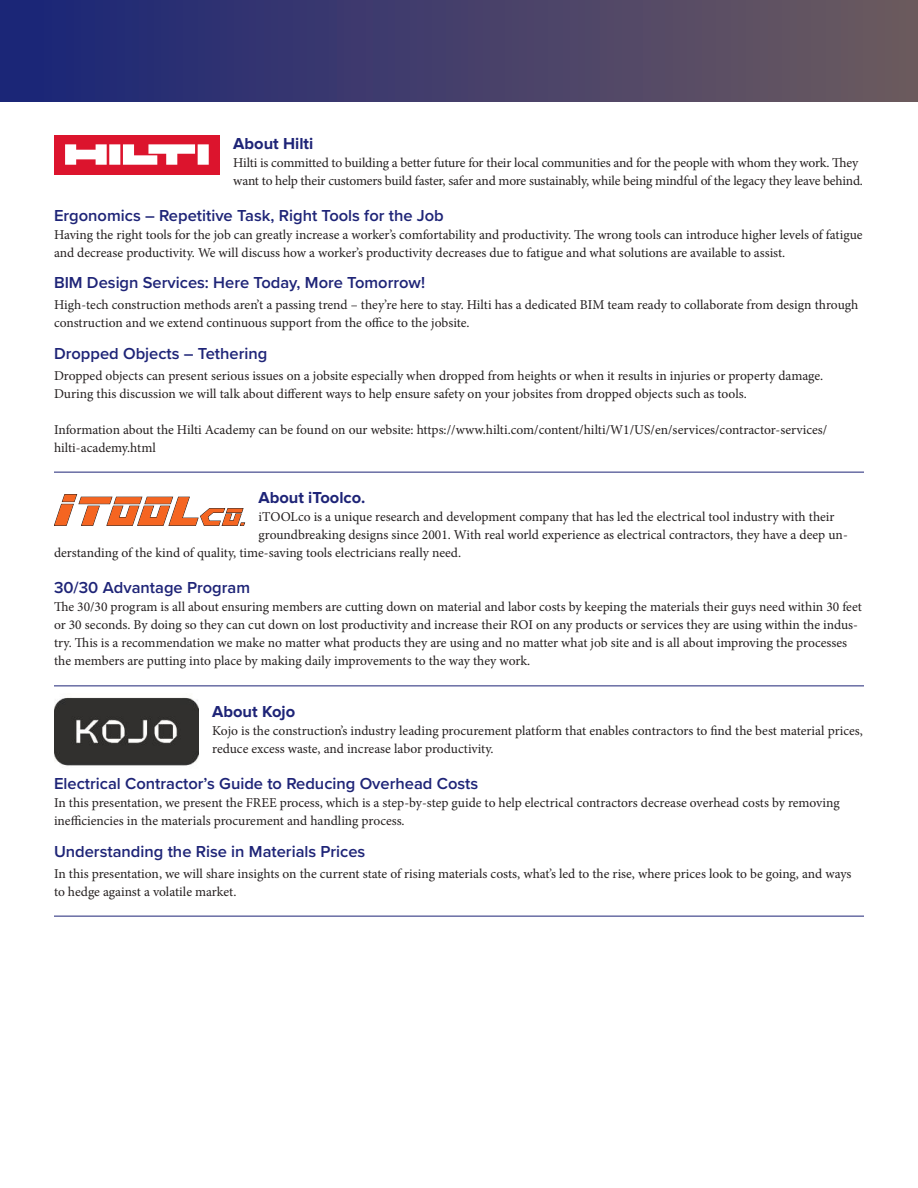
<style>
.page{position:relative;width:918px;height:1188px;background:#fff}
.page>*{position:absolute;margin:0;border:0;box-sizing:border-box;transform-origin:0 0}
.t1{font:600 16.5px "Proxima Nova";color:#1e2477}
.t2{font:700 16.5px "Proxima Nova";color:#1e2477}
.t3{font:13.5px/18px "Minion Pro";letter-spacing:-.005em;color:#241f1f}
</style>
<div class="page">
<hr style="left:54px;top:472px;width:810px;height:1px;background:#1e2477">
<hr style="left:54px;top:686px;width:810px;height:1px;background:#1e2477">
<hr style="left:54px;top:916px;width:810px;height:1px;background:#1e2477">
<div style="left:54px;top:135px;width:166px;height:39px;background:#dc142d"></div>
<svg style="left:65px;top:144px;width:144px;height:21px"></svg>
<svg style="left:54px;top:494px;width:191px;height:32px"></svg>
<img style="left:54px;top:697px;width:145px;height:69px">
<div style="left:0;top:0;width:918px;height:102px;background:linear-gradient(to right,#1a2578,#6d5a5e)"></div>
<p class="t2" style="left:233px;top:134px;width:81px">About Hilti</p>
<p class="t3" style="left:233px;top:153px;width:631px">Hilti is committed to building a better future for their local communities and for the people with whom they work. They want to help their customers build faster, safer and more sustainably, while being mindful of the legacy they leave behind.</p>
<p class="t1" style="left:54px;top:203px;width:391px">Ergonomics – Repetitive Task, Right Tools for the Job</p>
<p class="t3" style="left:54px;top:225px;width:810px">Having the right tools for the job can greatly increase a worker’s comfortability and productivity. The wrong tools can introduce higher levels of fatigue and decrease productivity. We will discuss how a worker’s productivity decreases due to fatigue and what solutions are available to assist.</p>
<p class="t1" style="left:54px;top:270px;width:373px">BIM Design Services: Here Today, More Tomorrow!</p>
<p class="t3" style="left:54px;top:296px;width:806px">High-tech construction methods aren’t a passing trend – they’re here to stay. Hilti has a dedicated BIM team ready to collaborate from design through construction and we extend continuous support from the office to the jobsite.</p>
<p class="t1" style="left:54px;top:341px;width:215px">Dropped Objects – Tethering</p>
<p class="t3" style="left:54px;top:366px;width:771px">Dropped objects can present serious issues on a jobsite especially when dropped from heights or when it results in injuries or property damage.<br>During this discussion we will talk about different ways to help ensure safety on your jobsites from dropped objects such as tools.</p>
<p class="t3" style="left:54px;top:420px;width:775px">Information about the Hilti Academy can be found on our website: https://www.hilti.com/content/hilti/W1/US/en/services/contractor-services/ hilti-academy.html</p>
<p class="t2" style="left:259px;top:488px;width:108px">About iToolco.</p>
<p class="t3" style="left:259px;top:508px;width:578px">iTOOLco is a unique research and development company that has led the electrical tool industry with their</p>
<p class="t3" style="left:259px;top:526px;width:591px">groundbreaking designs since 2001. With real world experience as electrical contractors, they have a deep un-</p>
<p class="t3" style="left:54px;top:544px;width:409px">derstanding of the kind of quality, time-saving tools electricians really need.</p>
<p class="t1" style="left:54px;top:575px;width:198px">30/30 Advantage Program</p>
<p class="t3" style="left:54px;top:598px;width:809px">The 30/30 program is all about ensuring members are cutting down on material and labor costs by keeping the materials their guys need within 30 feet or 30 seconds. By doing so they can cut down on lost productivity and increase their ROI on any products or services they are using within the indus&shy;try. This is a recommendation we make no matter what products they are using and no matter what job site and is all about improving the processes the members are putting into place by making daily improvements to the way they work.</p>
<p class="t2" style="left:212px;top:702px;width:84px">About Kojo</p>
<p class="t3" style="left:212px;top:722px;width:652px">Kojo is the construction’s industry leading procurement platform that enables contractors to find the best material prices, reduce excess waste, and increase labor productivity.</p>
<p class="t1" style="left:54px;top:771px;width:426px">Electrical Contractor’s Guide to Reducing Overhead Costs</p>
<p class="t3" style="left:54px;top:794px;width:787px">In this presentation, we present the FREE process, which is a step-by-step guide to help electrical contractors decrease overhead costs by removing inefficiencies in the materials procurement and handling process.</p>
<p class="t1" style="left:54px;top:839px;width:313px">Understanding the Rise in Materials Prices</p>
<p class="t3" style="left:54px;top:864px;width:799px">In this presentation, we will share insights on the current state of rising materials costs, what’s led to the rise, where prices look to be going, and ways to hedge against a volatile market.</p>
</div>
